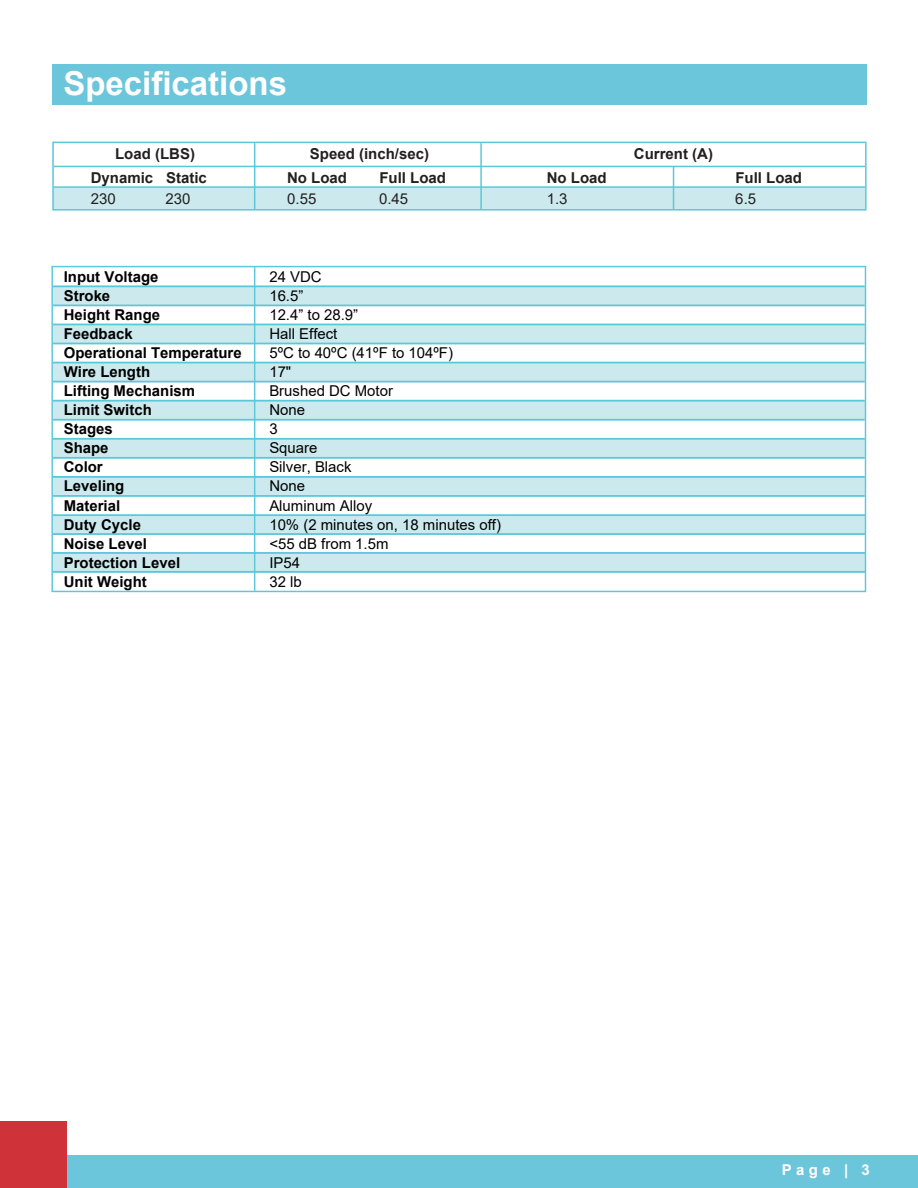
<style>
.page{position:relative;width:918px;height:1188px;background:#fff}
.page>*{position:absolute;margin:0;border:0;box-sizing:border-box;transform-origin:0 0}
.t1{font:700 33px "Arial";color:#fff}
.t2{font:700 15px/19px "Arial";color:#000}
.t3{font:15px/19px "Arial";color:#000}
.t4{font:700 15px "Arial";color:#231f20}
.t5{font:15px "Arial";color:#231f20}
.t6{font:700 15px "Arial";color:#fff}
</style>
<div class="page">
<div style="left:52px;top:64px;width:814px;height:41px;background:#6bc6db"></div>
<div style="left:0;top:1155px;width:918px;height:33px;background:#6bc6db"></div>
<div style="left:0;top:1121px;width:67px;height:67px;background:#cf3339"></div>
<svg style="left:52px;top:142px;width:815px;height:69px"></svg>
<hr style="left:254px;top:143px;width:1px;height:66px;background:#5cc7d8">
<hr style="left:54px;top:186px;width:811px;height:2px;background:#5cc7d8">
<hr style="left:54px;top:166px;width:811px;height:1px;background:#5cc7d8">
<hr style="left:480px;top:143px;width:2px;height:66px;background:#5cc7d8">
<hr style="left:673px;top:166px;width:1px;height:43px;background:#5cc7d8">
<svg style="left:51px;top:266px;width:815px;height:326px"></svg>
<hr style="left:53px;top:495px;width:812px;height:2px;background:#5cc7d8">
<hr style="left:52px;top:514px;width:813px;height:2px;background:#5cc7d8">
<hr style="left:52px;top:533px;width:813px;height:2px;background:#5cc7d8">
<hr style="left:52px;top:552px;width:813px;height:2px;background:#5cc7d8">
<hr style="left:52px;top:571px;width:813px;height:2px;background:#5cc7d8">
<hr style="left:53px;top:476px;width:812px;height:2px;background:#5cc7d8">
<hr style="left:53px;top:457px;width:812px;height:2px;background:#5cc7d8">
<hr style="left:53px;top:438px;width:812px;height:2px;background:#5cc7d8">
<hr style="left:53px;top:419px;width:812px;height:2px;background:#5cc7d8">
<hr style="left:53px;top:400px;width:812px;height:2px;background:#5cc7d8">
<hr style="left:53px;top:381px;width:812px;height:2px;background:#5cc7d8">
<hr style="left:53px;top:362px;width:812px;height:1px;background:#5cc7d8">
<hr style="left:53px;top:343px;width:812px;height:1px;background:#5cc7d8">
<hr style="left:53px;top:324px;width:812px;height:1px;background:#5cc7d8">
<hr style="left:53px;top:305px;width:812px;height:1px;background:#5cc7d8">
<hr style="left:53px;top:285px;width:812px;height:2px;background:#5cc7d8">
<hr style="left:254px;top:267px;width:1px;height:324px;background:#5cc7d8">
<h1 class="t1" style="left:64px;top:60px;width:225px">Specifications</h1>
<p class="t4" style="left:115px;top:143px;width:81px">Load (LBS)</p>
<p class="t4" style="left:310px;top:143px;width:121px">Speed (inch/sec)</p>
<p class="t4" style="left:91px;top:167px;width:64px">Dynamic</p>
<p class="t4" style="left:287px;top:167px;width:61px">No Load</p>
<p class="t4" style="left:379px;top:167px;width:68px">Full Load</p>
<p class="t4" style="left:166px;top:167px;width:42px">Static</p>
<p class="t4" style="left:634px;top:143px;width:81px">Current (A)</p>
<p class="t4" style="left:547px;top:167px;width:61px">No Load</p>
<p class="t4" style="left:735px;top:167px;width:68px">Full Load</p>
<p class="t5" style="left:91px;top:188px;width:27px">230</p>
<p class="t5" style="left:166px;top:188px;width:27px">230</p>
<p class="t5" style="left:287px;top:188px;width:31px">0.55</p>
<p class="t5" style="left:379px;top:188px;width:31px">0.45</p>
<p class="t5" style="left:547px;top:188px;width:22px">1.3</p>
<p class="t5" style="left:735px;top:188px;width:22px">6.5</p>
<p class="t2" style="left:64px;top:267px;width:96px">Input Voltage</p>
<p class="t3" style="left:269px;top:267px;width:185px">24 VDC<br>16.5”<br>12.4” to 28.9”<br>Hall Effect<br>5ºC to 40ºC (41ºF to 104ºF)<br>17"<br>Brushed DC Motor<br>None<br>3<br>Square</p>
<p class="t2" style="left:64px;top:286px;width:48px">Stroke</p>
<p class="t2" style="left:64px;top:306px;width:179px">Height Range<br>Feedback<br>Operational Temperature<br>Wire Length<br>Lifting Mechanism<br>Limit Switch<br>Stages<br>Shape</p>
<p class="t2" style="left:64px;top:458px;width:118px">Color<br>Leveling<br>Material<br>Duty Cycle<br>Noise Level<br>Protection Level<br>Unit Weight</p>
<p class="t3" style="left:269px;top:457px;width:233px">Silver, Black<br>None<br>Aluminum Alloy<br>10% (2 minutes on, 18 minutes off) &lt;55 dB from 1.5m<br>IP54<br>32 lb</p>
<p class="t6" style="left:782px;top:1159px;width:90px">Page | 3</p>
</div>
